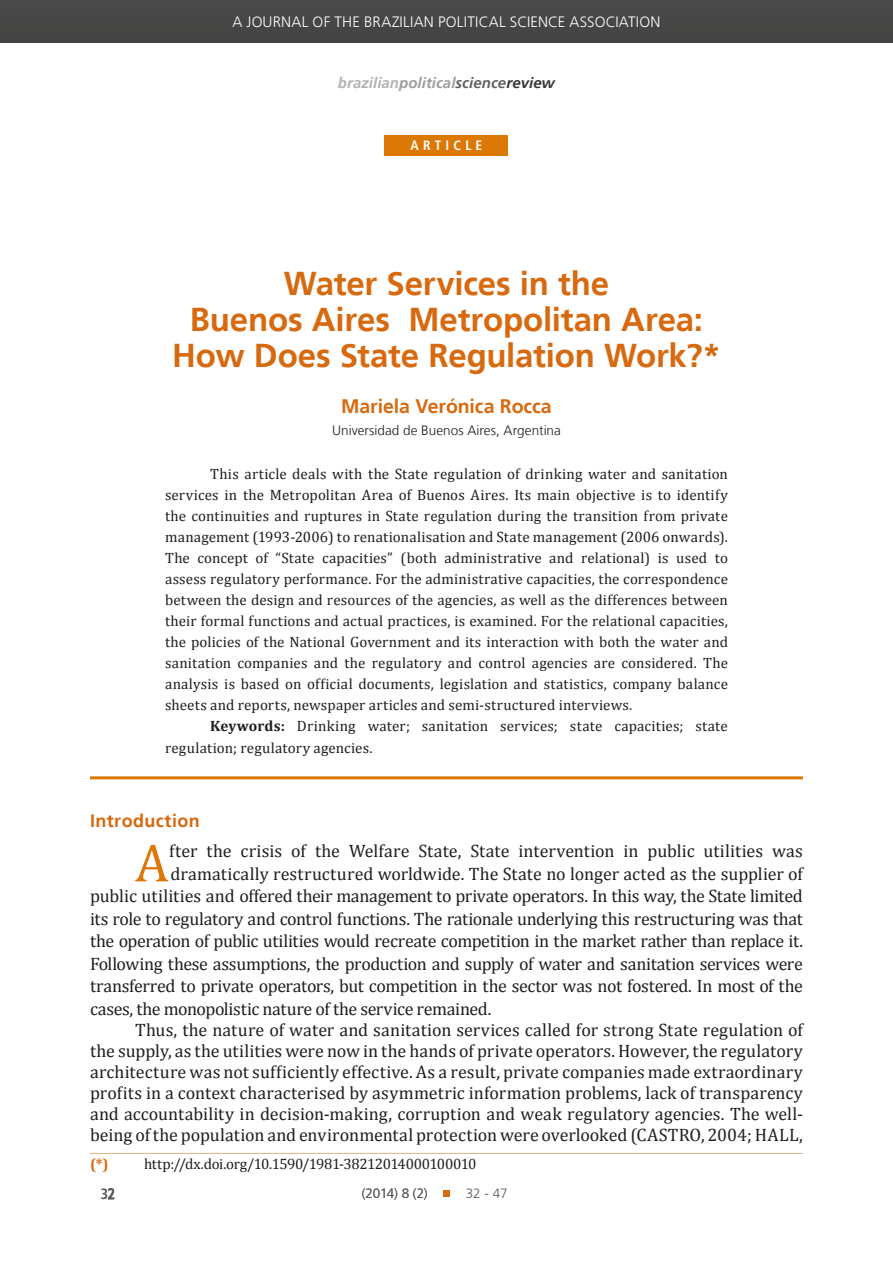
<style>
.page{position:relative;width:893px;height:1263px;background:#fff}
.page>*{position:absolute;margin:0;border:0;box-sizing:border-box;transform-origin:0 0}
.t1{font:54px "Cambria";color:#dc7805}
.t2{font:700 33px/36px "Frutiger LT";letter-spacing:-.005em;color:#d7690f;text-align:center}
.t3{font:700 19.5px "Frutiger LT";letter-spacing:-.005em;color:#d7690f}
.t4{font:18px "Cambria";letter-spacing:-.01em;color:#1e1e1e}
.t5{font:18px "Cambria";letter-spacing:.01em;color:#1e1e1e}
.t6{font:700 18px "Frutiger LT";letter-spacing:.025em;color:#d7690f}
.t7{font:15px/21px "Cambria";letter-spacing:.01em;color:#1e1e1e;text-align:justify}
.t8{font:300 15px "Frutiger LT";letter-spacing:.015em;color:#fff}
.t9{font:15px "Cambria";letter-spacing:-.03em;color:#1e1e1e}
.t10{font:italic 700 15px "Frutiger LT";letter-spacing:.005em;color:#b3b2b2}
.t11{font:700 15px "Cambria";color:#d7690f}
.t12{font:700 condensed 15px "Frutiger LT";color:#57595c}
.t13{font:300 13.5px "Frutiger LT";letter-spacing:.005em;color:#1e1e1e}
.t14{font:300 13.5px "Frutiger LT";color:#57595c}
.t15{font:700 condensed 13.5px "Frutiger LT";letter-spacing:.315em;color:#fff}
.t16{font:300 13.5px "Frutiger LT Std";color:#57595c}
.s1{color:#9d9d9c}
.s2{color:#616161}
.s3{color:#353535}
.s4{font-weight:700}
.s5{font-family:"Frutiger";font-weight:400}
</style>
<div class="page">
<div style="left:0;top:0;width:893px;height:42px;background:#474645"></div>
<div style="left:385px;top:135px;width:123px;height:20px;background:#dc7805"></div>
<hr style="left:90px;top:776px;width:713px;height:3px;background:#dc7805">
<svg style="left:443px;top:1190px;width:6px;height:6px"></svg>
<hr style="left:90px;top:1153px;width:713px;height:1px;background:#ebb685">
<p class="t8" style="left:232px;top:13px;width:430px">A JOURNAL OF THE BRAZILIAN POLITICAL SCIENCE ASSOCIATION</p>
<p class="t10" style="left:338px;top:74px;width:218px">brazilian<span class="s1">political</span><span class="s2">science</span><span class="s3">review</span></p>
<p class="t15" style="left:411px;top:138px;width:73px">ARTICLE</p>
<h2 class="t2" style="left:172px;top:265px;width:550px">Water Services in the<br>Buenos Aires Metropolitan Area:<br>How Does State Regulation Work?*</h2>
<p class="t3" style="left:341px;top:394px;width:212px">Mariela Verónica Rocca</p>
<p class="t13" style="left:332px;top:423px;width:230px">Universidad de Buenos Aires, Argentina</p>
<p class="t7" style="left:165px;top:463px;width:564px;text-indent:45px">This article deals with the State regulation of drinking water and sanitation services in the Metropolitan Area of Buenos Aires. Its main objective is to identify the continuities and ruptures in State regulation during the transition from private management (1993-2006) to renationalisation and State management (2006 onwards).<br>The concept of “State capacities” (both administrative and relational) is used to assess regulatory performance. For the administrative capacities, the correspondence between the design and resources of the agencies, as well as the differences between their formal functions and actual practices, is examined. For the relational capacities, the policies of the National Government and its interaction with both the water and sanitation companies and the regulatory and control agencies are considered. The analysis is based on official documents, legislation and statistics, company balance sheets and reports, newspaper articles and semi-structured interviews.</p>
<p class="t7" style="left:165px;top:714px;width:564px;line-height:22.5px;text-indent:45px"><span class="s4">Keywords:</span> Drinking water; sanitation services; state capacities; state regulation; regulatory agencies.</p>
<p class="t6" style="left:90px;top:810px;width:111px">Introduction</p>
<h1 class="t1" style="left:135px;top:831px;width:35px">A</h1>
<p class="t5" style="left:169px;top:841px;width:635px">fter the crisis of the Welfare State, State intervention in public utilities was</p>
<p class="t4" style="left:170px;top:863px;width:634px">dramatically restructured worldwide. The State no longer acted as the supplier of</p>
<p class="t4" style="left:90px;top:886px;width:714px">public utilities and offered their management to private operators. In this way, the State limited</p>
<p class="t4" style="left:90px;top:908px;width:714px">its role to regulatory and control functions. The rationale underlying this restructuring was that</p>
<p class="t4" style="left:90px;top:931px;width:714px">the operation of public utilities would recreate competition in the market rather than replace it.</p>
<p class="t4" style="left:90px;top:953px;width:714px">Following these assumptions, the production and supply of water and sanitation services were</p>
<p class="t4" style="left:90px;top:976px;width:714px">transferred to private operators, but competition in the sector was not fostered. In most of the</p>
<p class="t4" style="left:90px;top:998px;width:403px">cases, the monopolistic nature of the service remained.</p>
<p class="t4" style="left:135px;top:1019px;width:669px">Thus, the nature of water and sanitation services called for strong State regulation of</p>
<p class="t4" style="left:90px;top:1040px;width:714px">the supply, as the utilities were now in the hands of private operators. However, the regulatory</p>
<p class="t4" style="left:90px;top:1061px;width:714px">architecture was not sufficiently effective. As a result, private companies made extraordinary</p>
<p class="t4" style="left:90px;top:1082px;width:714px">profits in a context characterised by asymmetric information problems, lack of transparency</p>
<p class="t4" style="left:90px;top:1103px;width:714px">and accountability in decision-making, corruption and weak regulatory agencies. The well-</p>
<p class="t4" style="left:90px;top:1124px;width:714px">being of the population and environmental protection were overlooked (CASTRO, 2004; HALL,</p>
<p class="t11" style="left:90px;top:1153px;width:20px">(*)</p>
<p class="t9" style="left:144px;top:1155px;width:334px">http://dx.doi.org/10.1590/1981-38212014000100010</p>
<p class="t12" style="left:100px;top:1185px;width:16px">3<span class="s5">2</span></p>
<p class="t14" style="left:362px;top:1186px;width:67px">(2014) 8 (2)</p>
<p class="t16" style="left:466px;top:1185px;width:44px">32 - 47</p>
</div>
